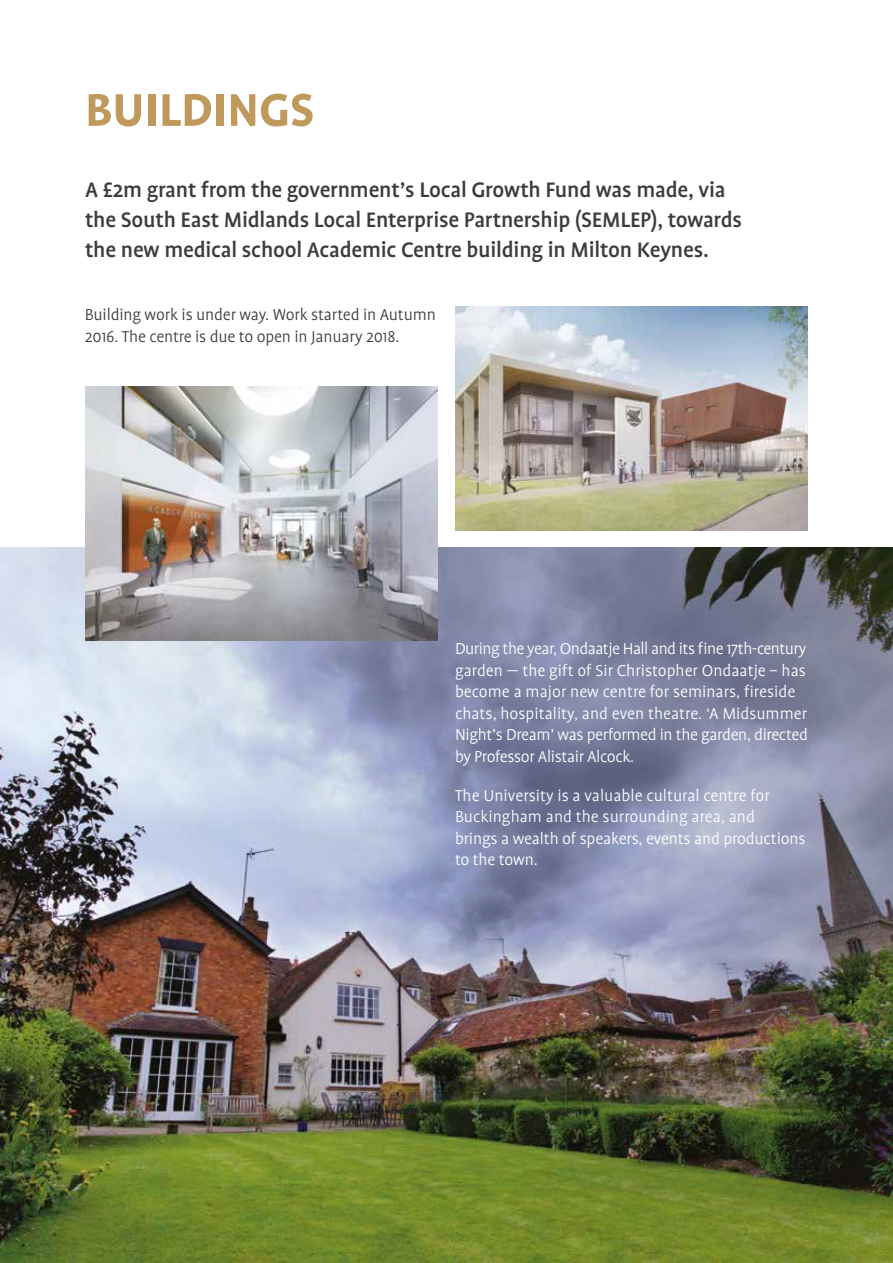
<style>
.page{position:relative;width:893px;height:1263px;background:#fff}
.page>*{position:absolute;margin:0;border:0;box-sizing:border-box;transform-origin:0 0}
.t1{font:700 52.5px "Profile";color:#c09a5d}
.t2{font:500 24px/30px "Profile";letter-spacing:-.01em;color:#3c3c3b}
.t3{font:300 18px/21.6px "Profile";letter-spacing:-.005em;color:#fff}
.t4{font:300 18px/21.6px "Profile";letter-spacing:-.01em;color:#3c3c3b}
.s1{color:#283583}
</style>
<div class="page">
<img style="left:0;top:547px;width:893px;height:716px">
<img style="left:85px;top:387px;width:353px;height:253px">
<img style="left:455px;top:306px;width:353px;height:224px">
<h1 class="t1" style="left:85px;top:82px;width:231px">BUILDINGS</h1>
<h2 class="t2" style="left:85px;top:174px;width:659px">A £2m grant from the government’s Local Growth Fund was made, via the South East Midlands Local Enterprise Partnership (SEMLEP), towards the new medical school Academic Centre building in Milton Keynes.</h2>
<p class="t4" style="left:85px;top:304px;width:352px">Building work is under way. Work started in Autumn<br>2016. The centre is due to open in January 2018<span class="s1">.</span></p>
<p class="t3" style="left:455px;top:638px;width:354px">During the year, Ondaatje Hall and its fine 17th-century garden — the gift of Sir Christopher Ondaatje – has become a major new centre for seminars, fireside chats, hospitality, and even theatre. ‘A Midsummer Night’s Dream’ was performed in the garden, directed by Professor Alistair Alcock.</p>
<p class="t3" style="left:455px;top:784px;width:352px">The University is a valuable cultural centre for Buckingham and the surrounding area, and<br>brings a wealth of speakers, events and productions to the town.</p>
</div>
